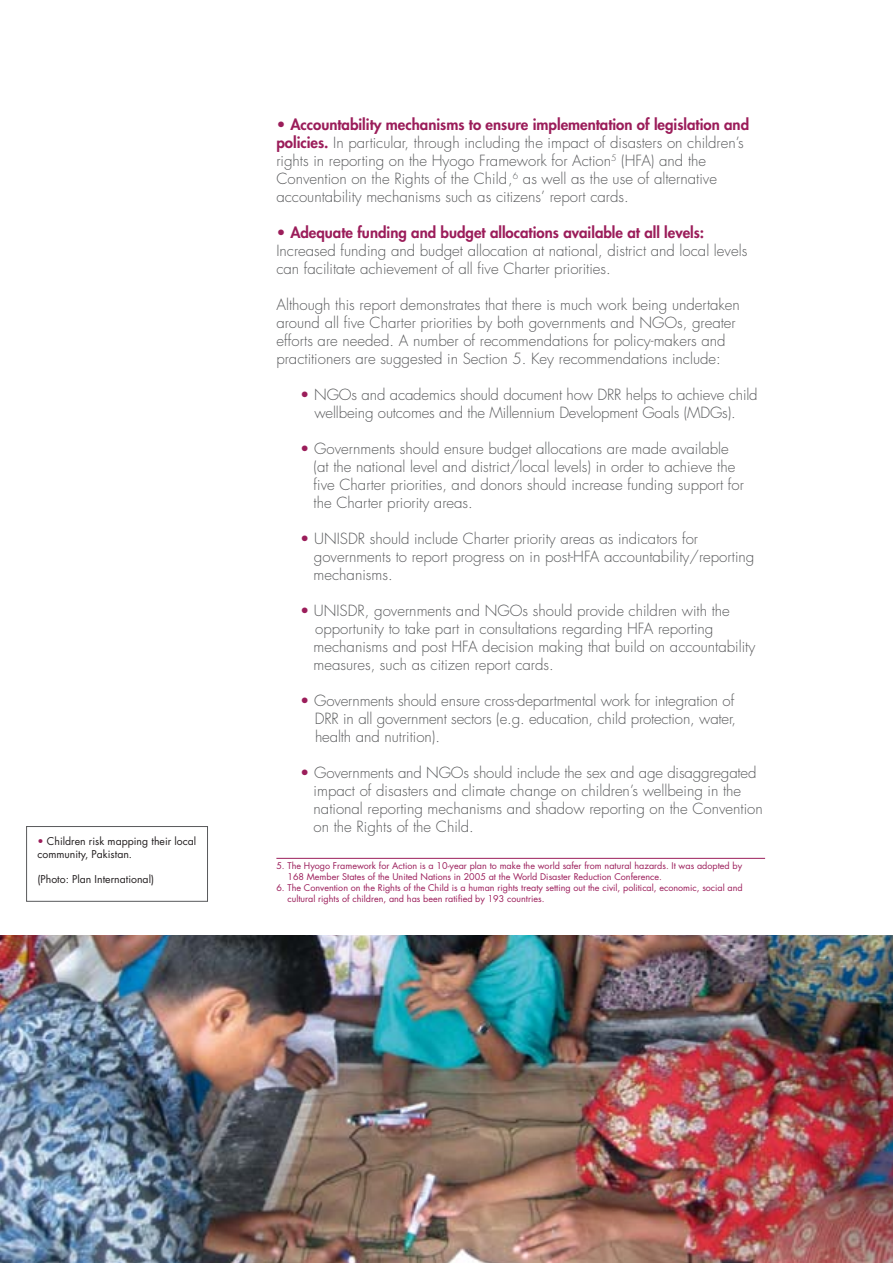
<style>
.page{position:relative;width:893px;height:1263px;background:#fff}
.page>*{position:absolute;margin:0;border:0;box-sizing:border-box;transform-origin:0 0}
.t1{font:300 15px/18px "Futura Std";color:#58595b}
.t2{font:10.5px/12.6px "Futura Std";color:#231f20}
.t3{font:9px/10.8px "Futura Std";color:#9b1d5a}
.s1{color:#9b1d5a}
.s2{font-weight:800;color:#9b1d5a}
</style>
<div class="page">
<hr style="left:276px;top:858px;width:489px;height:1px;background:#9b1d5a">
<img style="left:0;top:935px;width:893px;height:328px">
<div style="left:26px;top:826px;width:182px;height:76px;border:1px solid #58595b"></div>
<p class="t2" style="left:38px;top:835px;width:160px"><span class="s1">•</span> Children risk mapping their local community, Pakistan.</p>
<p class="t2" style="left:38px;top:873px;width:118px">(Photo: Plan International)</p>
<p class="t1" style="left:276px;top:116px;width:474px"><span class="s1">•</span> <span class="s2">Accountability mechanisms to ensure implementation of legislation and policies.</span> In particular, through including the impact of disasters on children’s rights in reporting on the Hyogo Framework for Action<sup>5</sup> (HFA) and the Convention on the Rights of the Child,<sup>6</sup> as well as the use of alternative accountability mechanisms such as citizens’ report cards.</p>
<p class="t1" style="left:276px;top:224px;width:472px"><span class="s1">•</span> <span class="s2">Adequate funding and budget allocations available at all levels:<br></span>Increased funding and budget allocation at national, district and local levels can facilitate achievement of all five Charter priorities.</p>
<p class="t1" style="left:276px;top:296px;width:465px">Although this report demonstrates that there is much work being undertaken around all five Charter priorities by both governments and NGOs, greater efforts are needed. A number of recommendations for policy-makers and practitioners are suggested in Section 5. Key recommendations include:</p>
<p class="t1" style="left:300px;top:386px;width:459px;text-align:center"><span class="s1">•</span> NGOs and academics should document how DRR helps to achieve child wellbeing outcomes and the Millennium Development Goals (MDGs).</p>
<p class="t1" style="left:314px;top:440px;width:432px;text-indent:-13px"><span class="s1">•</span> Governments should ensure budget allocations are made available (at the national level and district/local levels) in order to achieve the five Charter priorities, and donors should increase funding support for the Charter priority areas.</p>
<p class="t1" style="left:314px;top:530px;width:442px;text-indent:-13px"><span class="s1">•</span> UNISDR should include Charter priority areas as indicators for governments to report progress on in post-HFA accountability/reporting mechanisms.</p>
<p class="t1" style="left:314px;top:602px;width:443px;text-indent:-13px"><span class="s1">•</span> UNISDR, governments and NGOs should provide children with the opportunity to take part in consultations regarding HFA reporting mechanisms and post HFA decision making that build on accountability measures, such as citizen report cards.</p>
<p class="t1" style="left:315px;top:692px;width:423px;text-indent:-15px"><span class="s1">•</span> Governments should ensure cross-departmental work for integration of<br>DRR in all government sectors (e.g. education, child protection, water, health and nutrition).</p>
<p class="t1" style="left:314px;top:764px;width:451px;text-indent:-13px"><span class="s1">•</span> Governments and NGOs should include the sex and age disaggregated impact of disasters and climate change on children’s wellbeing in the national reporting mechanisms and shadow reporting on the Convention on the Rights of the Child.</p>
<p class="t3" style="left:287px;top:861px;width:456px;text-indent:-11px">5. The Hyogo Framework for Action is a 10-year plan to make the world safer from natural hazards. It was adopted by<br>168 Member States of the United Nations in 2005 at the World Disaster Reduction Conference.</p>
<p class="t3" style="left:287px;top:882px;width:457px;text-indent:-11px">6. The Convention on the Rights of the Child is a human rights treaty setting out the civil, political, economic, social and cultural rights of children, and has been ratified by 193 countries.</p>
</div>
